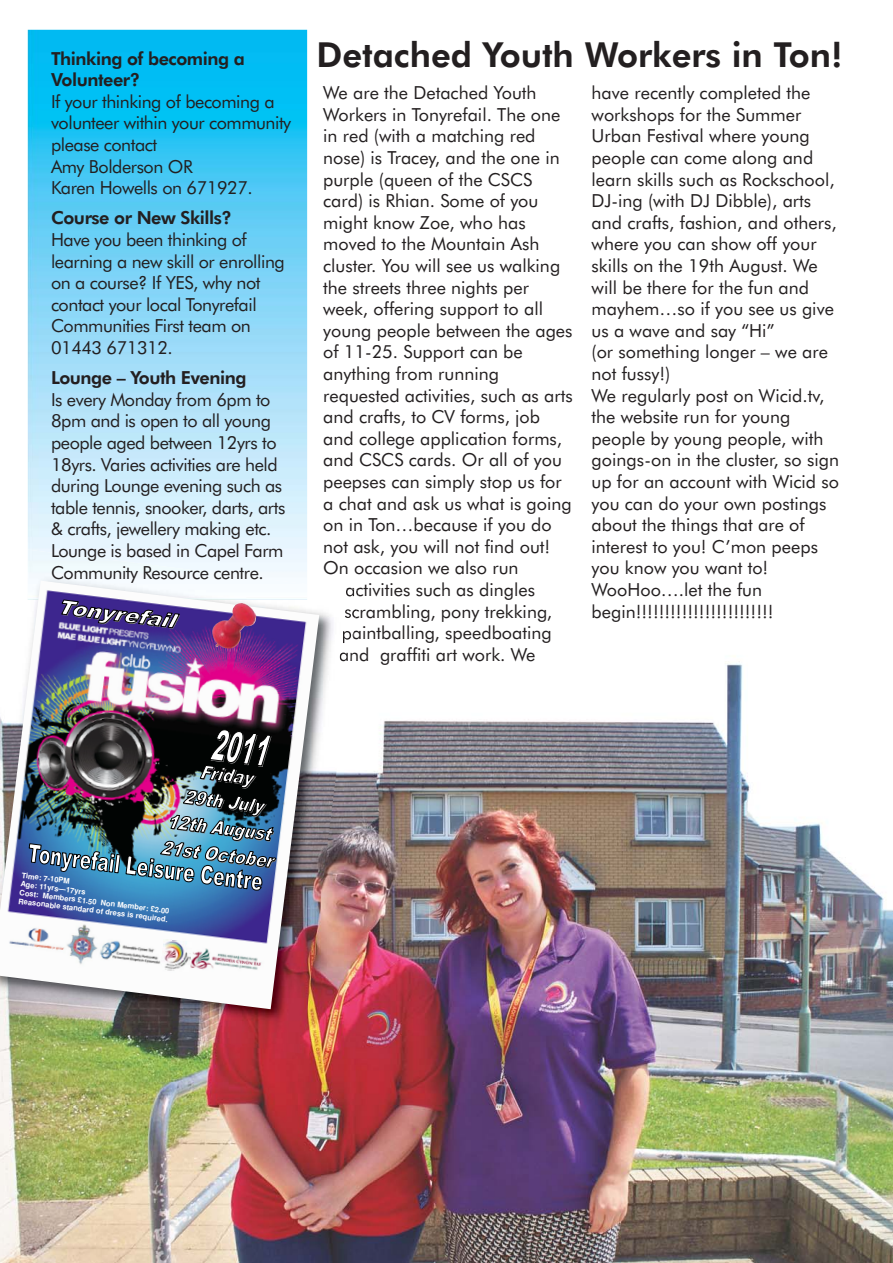
<style>
.page{position:relative;width:893px;height:1263px;background:#fff}
.page>*{position:absolute;margin:0;border:0;box-sizing:border-box;transform-origin:0 0}
.t1{font:800 34.5px "Futura BT";color:#231f20}
.t2{font:18px/21.6px "Futura BT";color:#231f20}
.t3{font:18px/21.6px "Futura BT";letter-spacing:-.025em;color:#231f20}
.t4{font:800 18px/21.6px "Futura BT";letter-spacing:-.025em;color:#231f20}
.t5{font:700 7.5px/8.7px "Helvetica";color:#fff}
</style>
<div class="page">
<img style="left:0;top:29px;width:893px;height:1234px">
<img style="left:28px;top:30px;width:279px;height:519px">
<img style="left:0;top:549px;width:359px;height:504px">
<svg style="left:346px;top:589px;width:13px;height:8px"></svg>
<img style="left:345px;top:604px;width:12px;height:17px">
<img style="left:343px;top:626px;width:11px;height:17px">
<img style="left:340px;top:647px;width:12px;height:18px">
<div style="left:28px;top:550px;width:279px;height:31px;background:#f0f9fe"></div>
<img style="left:0;top:581px;width:319px;height:428px">
<img style="left:161px;top:939px;width:31px;height:33px">
<svg style="left:61px;top:599px;width:119px;height:30px"></svg>
<img style="left:29px;top:729px;width:248px;height:162px">
<img style="left:211px;top:602px;width:46px;height:48px">
<p class="t4" style="left:51px;top:49px;width:195px">Thinking of becoming a<br>Volunteer?</p>
<p class="t3" style="left:51px;top:92px;width:242px">If your thinking of becoming a volunteer within your community please contact<br>Amy Bolderson OR<br>Karen Howells on 671927.</p>
<p class="t4" style="left:51px;top:209px;width:182px">Course or New Skills?</p>
<p class="t3" style="left:51px;top:230px;width:235px">Have you been thinking of learning a new skill or enrolling on a course? If YES, why not contact your local Tonyrefail<br>Communities First team on<br>01443 671312.</p>
<p class="t4" style="left:51px;top:368px;width:197px">Lounge – Youth Evening</p>
<p class="t3" style="left:51px;top:390px;width:236px">Is every Monday from 6pm to<br>8pm and is open to all young people aged between 12yrs to<br>18yrs. Varies activities are held during Lounge evening such as table tennis, snooker, darts, arts &amp; crafts, jewellery making etc.<br>Lounge is based in Capel Farm<br>Community Resource centre.</p>
<h1 class="t1" style="left:317px;top:41px;width:527px">Detached Youth Workers in Ton!</h1>
<p class="t2" style="left:323px;top:83px;width:215px">We are the Detached Youth</p>
<p class="t2" style="left:323px;top:105px;width:239px">Workers in Tonyrefail. The one</p>
<p class="t2" style="left:323px;top:127px;width:214px">in red (with a matching red</p>
<p class="t2" style="left:323px;top:148px;width:238px">nose) is Tracey, and the one in</p>
<p class="t2" style="left:323px;top:170px;width:211px">purple (queen of the CSCS</p>
<p class="t2" style="left:323px;top:191px;width:217px">card) is Rhian. Some of you</p>
<p class="t2" style="left:323px;top:213px;width:204px">might know Zoe, who has</p>
<p class="t2" style="left:323px;top:235px;width:218px">moved to the Mountain Ash</p>
<p class="t2" style="left:323px;top:256px;width:239px">cluster. You will see us walking</p>
<p class="t2" style="left:323px;top:278px;width:207px">the streets three nights per</p>
<p class="t2" style="left:323px;top:299px;width:221px">week, offering support to all</p>
<p class="t2" style="left:323px;top:321px;width:251px">young people between the ages</p>
<p class="t2" style="left:323px;top:343px;width:201px">of 11-25. Support can be</p>
<p class="t2" style="left:323px;top:364px;width:177px">anything from running</p>
<p class="t2" style="left:323px;top:386px;width:251px">requested activities, such as arts</p>
<p class="t2" style="left:323px;top:407px;width:218px">and crafts, to CV forms, job</p>
<p class="t2" style="left:323px;top:429px;width:241px">and college application forms,</p>
<p class="t2" style="left:323px;top:451px;width:240px">and CSCS cards. Or all of you</p>
<p class="t2" style="left:323px;top:472px;width:240px">peepses can simply stop us for</p>
<p class="t2" style="left:323px;top:494px;width:250px">a chat and ask us what is going</p>
<p class="t2" style="left:323px;top:515px;width:230px">on in Ton…because if you do</p>
<p class="t2" style="left:323px;top:537px;width:229px">not ask, you will not find out!</p>
<p class="t2" style="left:323px;top:559px;width:197px">On occasion we also run</p>
<p class="t2" style="left:345px;top:580px;width:191px">activities such as dingles</p>
<p class="t2" style="left:344px;top:602px;width:210px">scrambling, pony trekking,</p>
<p class="t2" style="left:342px;top:623px;width:212px">paintballing, speedboating</p>
<p class="t2" style="left:339px;top:645px;width:198px">and graffiti art work. We</p>
<p class="t2" style="left:592px;top:83px;width:249px">have recently completed the workshops for the Summer<br>Urban Festival where young people can come along and learn skills such as Rockschool,<br>DJ-ing (with DJ Dibble), arts and crafts, fashion, and others, where you can show off your skills on the 19th August. We will be there for the fun and mayhem…so if you see us give us a wave and say “Hi”<br>(or something longer – we are not fussy!)<br>We regularly post on Wicid.tv, the website run for young people by young people, with goings-on in the cluster, so sign up for an account with Wicid so you can do your own postings about the things that are of interest to you! C’mon peeps you know you want to!<br>WooHoo….let the fun begin!!!!!!!!!!!!!!!!!!!!!!!!</p>
<p class="t5" style="left:22px;top:872px;width:152px;rotate:7deg">Time: 7-10PM<br>Age: 11yrs—17yrs<br>Cost: Members £1.50 Non Member: £2.00<br>Reasonable standard of dress is required.</p>
</div>
